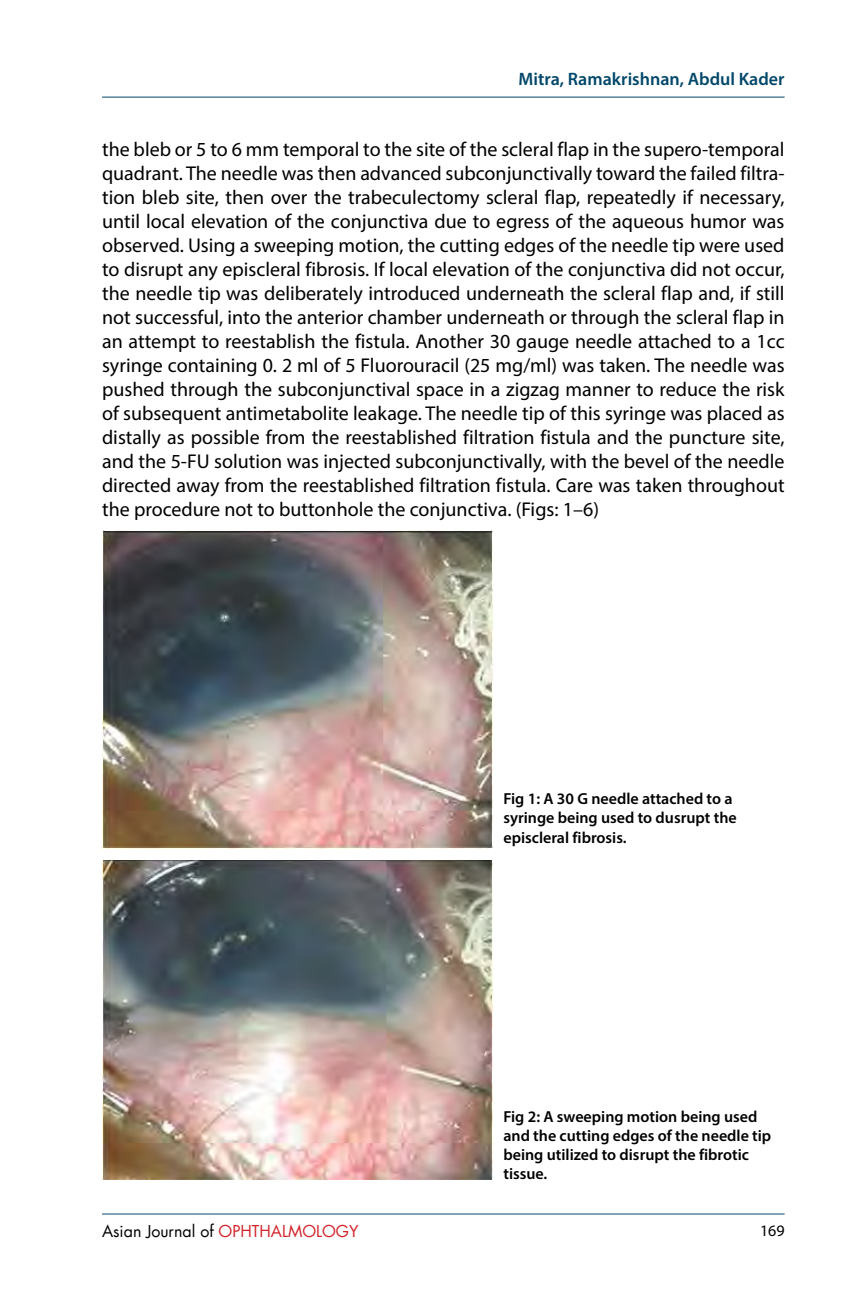
<style>
.page{position:relative;width:864px;height:1296px;background:#fff}
.page>*{position:absolute;margin:0;border:0;box-sizing:border-box;transform-origin:0 0}
.t1{font:20px/24px "Myriad Pro";color:#000;text-align:justify}
.t2{font:600 18px "Myriad Pro";color:#004769}
.t3{font:600 16px/19.2px "Myriad Pro";color:#000}
.t4{font:16px "Futura LT";color:#000}
.t5{font:16px "Myriad Pro";color:#000}
.s1{color:#d2232a}
</style>
<div class="page">
<hr style="left:102px;top:97px;width:683px;height:1px;background:#004769">
<hr style="left:102px;top:1214px;width:683px;height:1px;background:#004769">
<img style="left:102px;top:530px;width:390px;height:319px">
<img style="left:102px;top:861px;width:390px;height:318px">
<p class="t2" style="left:519px;top:68px;width:268px">Mitra, Ramakrishnan, Abdul Kader</p>
<p class="t1" style="left:102px;top:137px;width:684px">the bleb or 5 to 6 mm temporal to the site of the scleral flap in the supero-temporal quadrant. The needle was then advanced subconjunctivally toward the failed filtra&shy;tion bleb site, then over the trabeculectomy scleral flap, repeatedly if necessary, until local elevation of the conjunctiva due to egress of the aqueous humor was observed. Using a sweeping motion, the cutting edges of the needle tip were used to disrupt any episcleral fibrosis. If local elevation of the conjunctiva did not occur, the needle tip was deliberately introduced underneath the scleral flap and, if still not successful, into the anterior chamber underneath or through the scleral flap in an attempt to reestablish the fistula. Another 30 gauge needle attached to a 1cc syringe containing 0. 2 ml of 5 Fluorouracil (25 mg/ml) was taken. The needle was pushed through the subconjunctival space in a zigzag manner to reduce the risk of subsequent antimetabolite leakage. The needle tip of this syringe was placed as distally as possible from the reestablished filtration fistula and the puncture site, and the 5-FU solution was injected subconjunctivally, with the bevel of the needle directed away from the reestablished filtration fistula. Care was taken throughout the procedure not to buttonhole the conjunctiva. (Figs: 1–6)</p>
<p class="t3" style="left:503px;top:789px;width:235px">Fig 1: A 30 G needle attached to a syringe being used to dusrupt the episcleral fibrosis.</p>
<p class="t3" style="left:503px;top:1106px;width:269px">Fig 2: A sweeping motion being used and the cutting edges of the needle tip being utilized to disrupt the fibrotic tissue.</p>
<p class="t4" style="left:102px;top:1221px;width:258px">Asian Journal of <span class="s1">OPHTHALMOLOGY</span></p>
<p class="t5" style="left:760px;top:1221px;width:26px">169</p>
</div>
